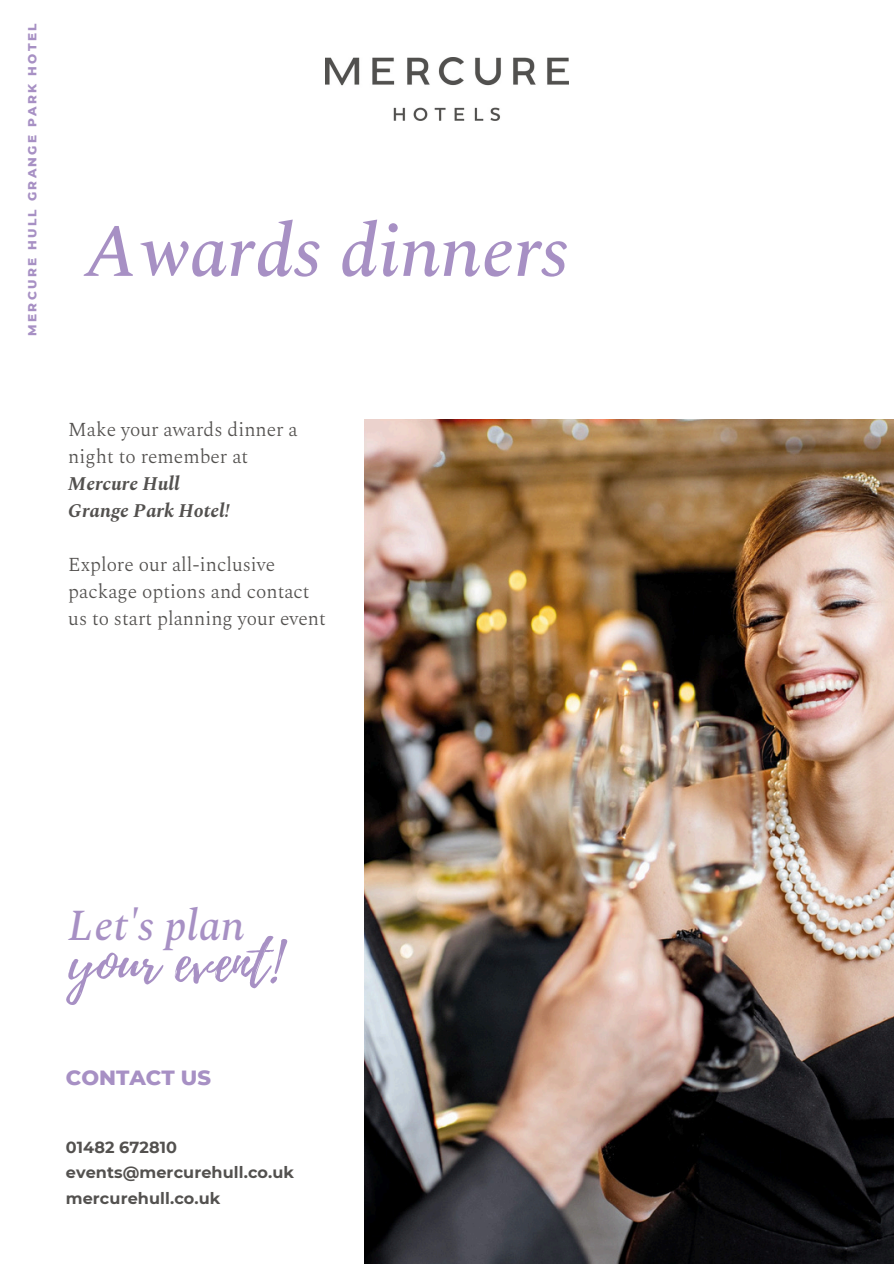
<style>
.page{position:relative;width:894px;height:1264px;background:#fff}
.page>*{position:absolute;margin:0;border:0;box-sizing:border-box;transform-origin:0 0}
.t1{font:italic 500 75px "Spectral";color:#a790c4}
.t2{font:55.5px "Playlist Script";color:#a790c4}
.t3{font:italic 500 43.5px "Spectral";color:#a790c4}
.t4{font:800 21px "Montserrat";color:#a790c4}
.t5{font:300 19.5px/27px "Spectral";color:#53514f}
.t6{font:700 16.05px/25.2px "Montserrat";letter-spacing:.005em;color:#53514f}
.t7{font:800 12px "Montserrat";letter-spacing:.195em;color:#a790c4}
.s1{font-weight:700;font-style:italic}
</style>
<div class="page">
<img style="left:364px;top:419px;width:529px;height:844px">
<img style="left:325px;top:58px;width:243px;height:63px">
<h4 class="t7" style="left:25px;top:336px;width:314px;rotate:-90deg">MERCURE HULL GRANGE PARK HOTEL</h4>
<h4 class="t1" style="left:85px;top:196px;width:484px">Awards dinners</h4>
<h2 class="t5" style="left:68px;top:416px;width:231px">Make your awards dinner a night to remember at<br><span class="s1">Mercure Hull<br>Grange Park Hotel!</span></h2>
<h3 class="t5" style="left:68px;top:551px;width:259px">Explore our all-inclusive package options and contact us to start planning your event</h3>
<p class="t3" style="left:68px;top:893px;width:178px">Let's plan</p>
<p class="t2" style="left:68px;top:922px;width:214px">your event!</p>
<h5 class="t4" style="left:66px;top:1064px;width:146px">CONTACT US</h5>
<p class="t6" style="left:66px;top:1134px;width:230px">01482 672810 events@mercurehull.co.uk mercurehull.co.uk</p>
</div>
